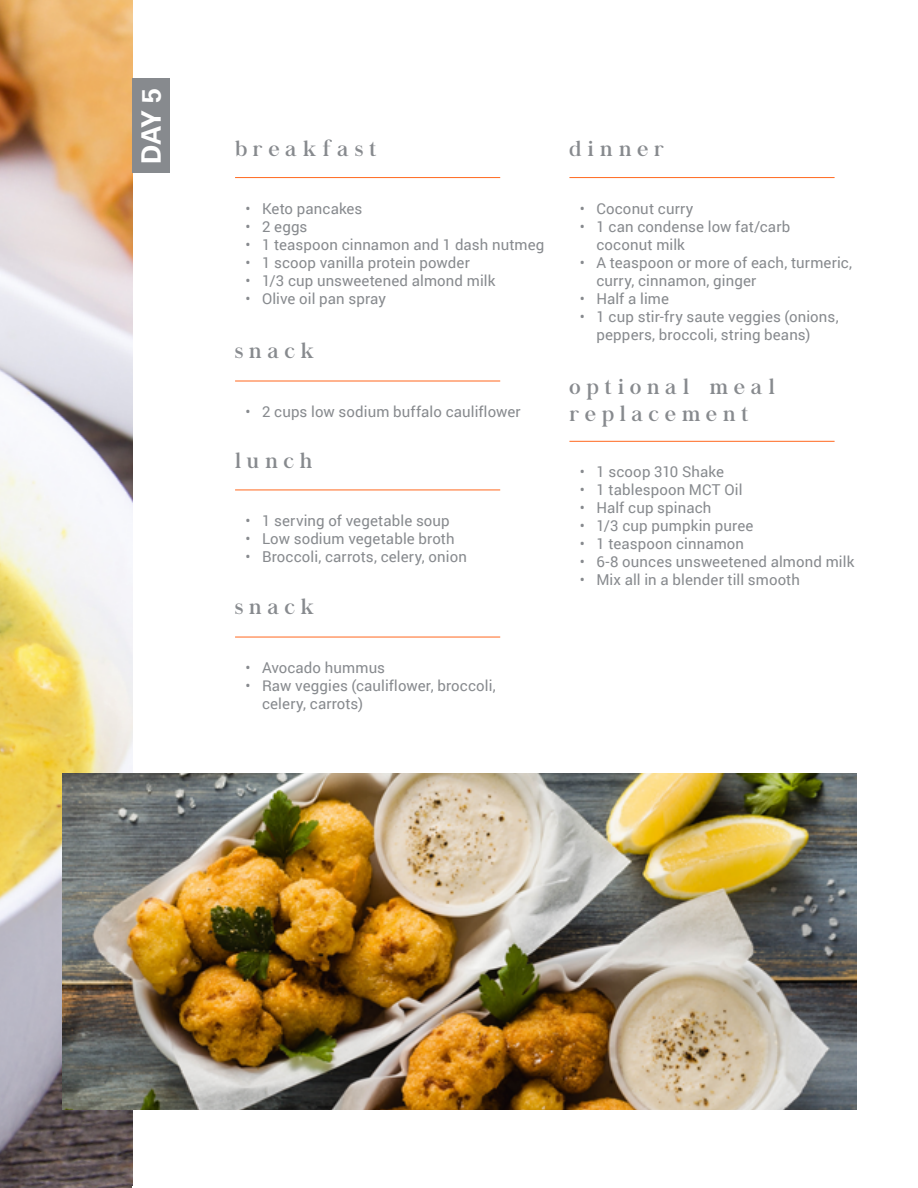
<style>
.page{position:relative;width:918px;height:1188px;background:#fff}
.page>*{position:absolute;margin:0;border:0;box-sizing:border-box;transform-origin:0 0}
.t1{font:700 26.85px "Univers";color:#fff}
.t2{font:21.15px/27px "Chapaza";letter-spacing:.28em;color:#878a8e}
.t3{font:15px/18px "Roboto";letter-spacing:.01em;color:#878a8e}
</style>
<div class="page">
<img style="left:0;top:0;width:132px;height:1188px">
<hr style="left:235px;top:177px;width:265px;height:1px;background:#ff681e">
<hr style="left:235px;top:381px;width:265px;height:1px;background:#ff681e">
<hr style="left:235px;top:490px;width:265px;height:1px;background:#ff681e">
<hr style="left:235px;top:637px;width:265px;height:1px;background:#ff681e">
<hr style="left:569px;top:177px;width:266px;height:1px;background:#ff681e">
<hr style="left:569px;top:441px;width:266px;height:1px;background:#ff681e">
<img style="left:63px;top:774px;width:793px;height:336px">
<div style="left:132px;top:79px;width:38px;height:94px;background:#878a8e"></div>
<h1 class="t1" style="left:135px;top:164px;width:77px;rotate:-90deg">DAY 5</h1>
<h2 class="t2" style="left:235px;top:135px;width:143px">breakfast</h2>
<p class="t3" style="left:246px;top:199px;width:118px">• Keto pancakes</p>
<p class="t3" style="left:246px;top:217px;width:63px">• 2 eggs</p>
<p class="t3" style="left:246px;top:235px;width:300px">• 1 teaspoon cinnamon and 1 dash nutmeg</p>
<p class="t3" style="left:246px;top:253px;width:226px">• 1 scoop vanilla protein powder</p>
<p class="t3" style="left:246px;top:271px;width:251px">• 1/3 cup unsweetened almond milk</p>
<p class="t3" style="left:246px;top:289px;width:142px">• Olive oil pan spray</p>
<h2 class="t2" style="left:235px;top:337px;width:80px">snack</h2>
<p class="t3" style="left:246px;top:402px;width:277px">• 2 cups low sodium buffalo cauliflower</p>
<h2 class="t2" style="left:235px;top:447px;width:79px">lunch</h2>
<p class="t3" style="left:246px;top:511px;width:206px">• 1 serving of vegetable soup</p>
<p class="t3" style="left:246px;top:529px;width:211px">• Low sodium vegetable broth</p>
<p class="t3" style="left:246px;top:547px;width:223px">• Broccoli, carrots, celery, onion</p>
<h2 class="t2" style="left:235px;top:593px;width:80px">snack</h2>
<p class="t3" style="left:246px;top:658px;width:141px">• Avocado hummus</p>
<p class="t3" style="left:262px;top:676px;width:235px;text-indent:-16px">• Raw veggies (cauliflower, broccoli, celery, carrots)</p>
<h2 class="t2" style="left:569px;top:135px;width:96px">dinner</h2>
<p class="t3" style="left:580px;top:199px;width:115px">• Coconut curry</p>
<p class="t3" style="left:596px;top:217px;width:195px;text-indent:-16px">• 1 can condense low fat/carb coconut milk</p>
<p class="t3" style="left:596px;top:253px;width:257px;text-indent:-16px">• A teaspoon or more of each, turmeric, curry, cinnamon, ginger</p>
<p class="t3" style="left:580px;top:289px;width:91px">• Half a lime</p>
<p class="t3" style="left:596px;top:307px;width:244px;text-indent:-16px">• 1 cup stir-fry saute veggies (onions, peppers, broccoli, string beans)</p>
<h2 class="t2" style="left:569px;top:373px;width:207px">optional meal replacement</h2>
<p class="t3" style="left:580px;top:463px;width:146px">• 1 scoop 310 Shake</p>
<p class="t3" style="left:580px;top:481px;width:164px">• 1 tablespoon MCT Oil</p>
<p class="t3" style="left:580px;top:499px;width:133px">• Half cup spinach</p>
<p class="t3" style="left:580px;top:517px;width:175px">• 1/3 cup pumpkin puree</p>
<p class="t3" style="left:580px;top:535px;width:166px">• 1 teaspoon cinnamon</p>
<p class="t3" style="left:580px;top:553px;width:276px">• 6-8 ounces unsweetened almond milk</p>
<p class="t3" style="left:580px;top:571px;width:222px">• Mix all in a blender till smooth</p>
</div>
